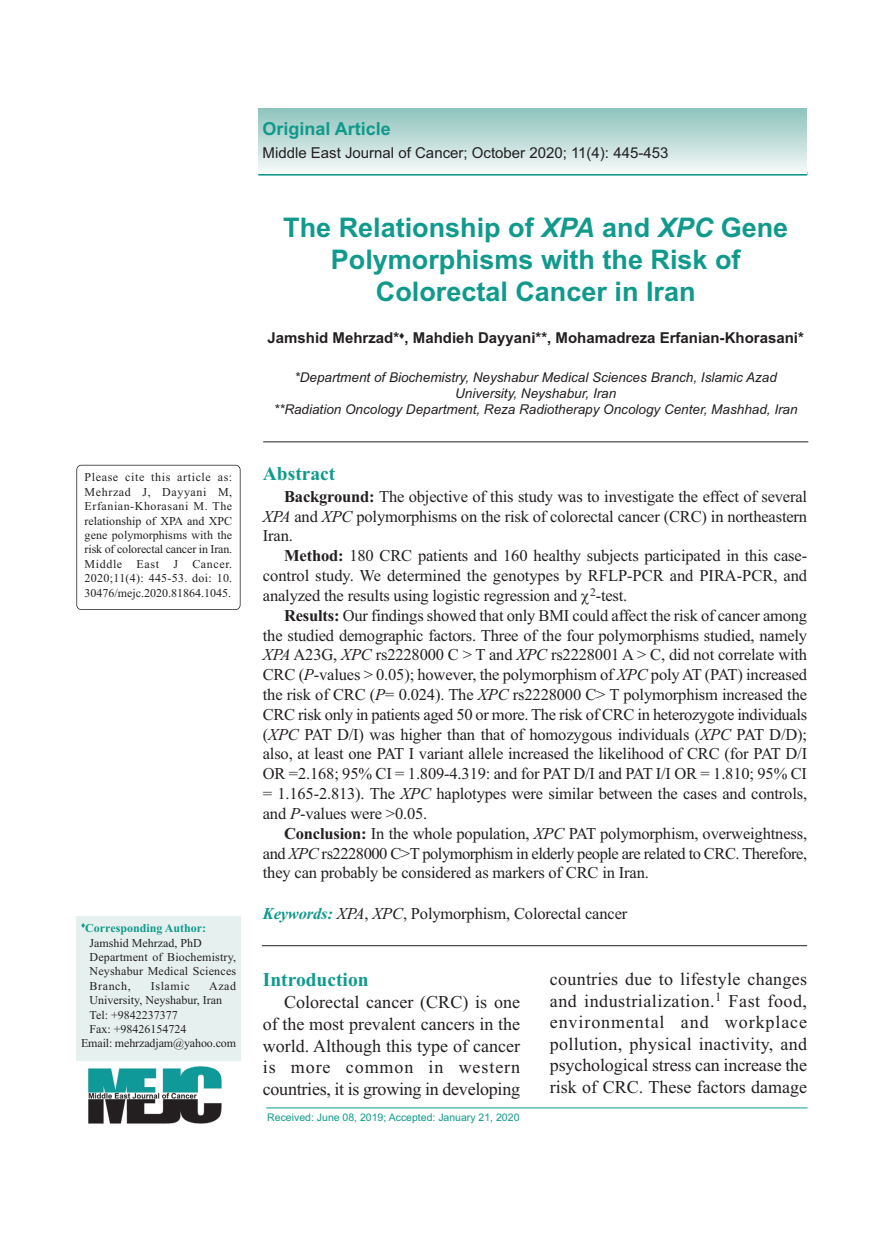
<style>
.page{position:relative;width:893px;height:1234px;background:#fff}
.page>*{position:absolute;margin:0;border:0;box-sizing:border-box;transform-origin:0 0}
.t1{font:700 27px/32.4px "Arial";color:#0f9a8c;text-align:center}
.t2{font:700 19.5px "Times New Roman";color:#0f9a8c}
.t3{font:18px/21.6px "Times New Roman";letter-spacing:-.005em;color:#231f20;text-align:justify}
.t4{font:700 18px "Arial";color:#0f9a8c}
.t5{font:16.5px/19.8px "Times New Roman";letter-spacing:-.01em;color:#231f20;text-align:justify}
.t6{font:15px "Arial";color:#231f20}
.t7{font:700 15px "Arial";color:#231f20}
.t8{font:italic 13.5px/16.2px "Arial";color:#231f20;text-align:center}
.t9{font:12px/14.4px "Times New Roman";color:#231f20;text-align:justify}
.t10{font:700 12px "Times New Roman";color:#0f9a8c}
.t11{font:12px "Times New Roman";letter-spacing:.05em;color:#231f20}
.t12{font:10.5px "Arial";color:#0f9a8c}
.s1{font-style:italic}
.s2{font-weight:700}
.s3{font-weight:700;font-style:italic;color:#0f9a8c}
</style>
<div class="page">
<img style="left:88px;top:1066px;width:133px;height:57px">
<hr style="left:266px;top:1107px;width:542px;height:1px;background:#0f9a8c">
<hr style="left:263px;top:441px;width:545px;height:1px;background:#231f20">
<hr style="left:259px;top:172px;width:548px;height:3px;background:#0f9a8c">
<div style="left:258px;top:109px;width:548px;height:65px;background:linear-gradient(to bottom,#8fc3bd,#f7faf9)"></div>
<div style="left:77px;top:916px;width:164px;height:144px;background:#e6f1ef"></div>
<div style="left:76px;top:464px;width:165px;height:146px;border:2px solid #231f20;border-radius:5px"></div>
<hr style="left:262px;top:945px;width:545px;height:1px;background:#231f20">
<p class="t9" style="left:85px;top:471px;width:149px">Please cite this article as:<br>Mehrzad J, Dayyani M, Erfanian-Khorasani M. The relationship of XPA and XPC gene polymorphisms with the risk of colorectal cancer in Iran.<br>Middle East J Cancer.<br>2020;11(4): 445-53. doi: 10.<br>30476/mejc.2020.81864.1045.</p>
<p class="t10" style="left:81px;top:923px;width:127px"><sup>♦</sup>Corresponding Author:</p>
<p class="t9" style="left:90px;top:936px;width:114px">Jamshid Mehrzad, PhD</p>
<p class="t9" style="left:90px;top:950px;width:148px">Department of Biochemistry, Neyshabur Medical Sciences Branch,</p>
<p class="t9" style="left:90px;top:979px;width:148px;text-indent:120px">Azad<br>University, Neyshabur, Iran</p>
<p class="t9" style="left:90px;top:1008px;width:90px">Tel: +9842237377</p>
<p class="t9" style="left:90px;top:1022px;width:99px">Fax: +98426154724</p>
<p class="t9" style="left:81px;top:1037px;width:157px">Email: mehrzadjam@yahoo.com</p>
<p class="t11" style="left:151px;top:981px;width:40px">Islamic</p>
<p class="t4" style="left:263px;top:122px;width:130px">Original Article</p>
<p class="t6" style="left:263px;top:147px;width:407px">Middle East Journal of Cancer; October 2020; 11(4): 445-453</p>
<p class="t6" style="left:472px;top:147px;width:101px">July 2015 6(3):</p>
<p class="t1" style="left:283px;top:213px;width:507px">The Relationship of <span class="s1">XPA</span> and <span class="s1">XPC</span> Gene<br>Polymorphisms with the Risk of<br>Colorectal Cancer in Iran</p>
<p class="t7" style="left:268px;top:332px;width:538px">Jamshid Mehrzad*<sup>♦</sup>, Mahdieh Dayyani**, Mohamadreza Erfanian-Khorasani*</p>
<p class="t8" style="left:294px;top:370px;width:484px">*Department of Biochemistry, Neyshabur Medical Sciences Branch, Islamic Azad<br>University, Neyshabur, Iran</p>
<p class="t8" style="left:274px;top:402px;width:525px">**Radiation Oncology Department, Reza Radiotherapy Oncology Center, Mashhad, Iran</p>
<p class="t2" style="left:263px;top:467px;width:74px">Abstract</p>
<p class="t5" style="left:263px;top:488px;width:546px;text-indent:21px"><span class="s2">Background:</span> The objective of this study was to investigate the effect of several <span class="s1">XPA</span> and <span class="s1">XPC</span> polymorphisms on the risk of colorectal cancer (CRC) in northeastern Iran.</p>
<p class="t5" style="left:263px;top:547px;width:546px;text-indent:21px"><span class="s2">Method:</span> 180 CRC patients and 160 healthy subjects participated in this case&shy;control study. We determined the genotypes by RFLP-PCR and PIRA-PCR, and analyzed the results using logistic regression and <sup>2</sup>-test.</p>
<p class="t5" style="left:263px;top:606px;width:546px;text-indent:21px"><span class="s2">Results:</span> Our findings showed that only BMI could affect the risk of cancer among the studied demographic factors. Three of the four polymorphisms studied, namely <span class="s1">XPA</span> A23G, <span class="s1">XPC</span> rs2228000 C &gt; T and <span class="s1">XPC</span> rs2228001 A &gt; C, did not correlate with CRC (<span class="s1">P</span>-values &gt; 0.05); however, the polymorphism of <span class="s1">XPC</span> poly AT (PAT) increased the risk of CRC (<span class="s1">P</span>= 0.024). The <span class="s1">XPC</span> rs2228000 C&gt; T polymorphism increased the CRC risk only in patients aged 50 or more. The risk of CRC in heterozygote individuals (<span class="s1">XPC</span> PAT D/I) was higher than that of homozygous individuals (<span class="s1">XPC</span> PAT D/D); also, at least one PAT I variant allele increased the likelihood of CRC (for PAT D/I OR =2.168; 95% CI = 1.809-4.319: and for PAT D/I and PAT I/I OR = 1.810; 95% CI = 1.165-2.813). The <span class="s1">XPC</span> haplotypes were similar between the cases and controls, and <span class="s1">P</span>-values were &gt;0.05.</p>
<p class="t5" style="left:263px;top:824px;width:546px;text-indent:21px"><span class="s2">Conclusion:</span> In the whole population, <span class="s1">XPC</span> PAT polymorphism, overweightness, and <span class="s1">XPC</span> rs2228000 C&gt;T polymorphism in elderly people are related to CRC. Therefore, they can probably be considered as markers of CRC in Iran.</p>
<p class="t5" style="left:263px;top:904px;width:366px"><span class="s3">Keywords:</span> <span class="s1">XPA</span>, <span class="s1">XPC</span>, Polymorphism, Colorectal cancer</p>
<p class="t2" style="left:263px;top:972px;width:107px">Introduction</p>
<p class="t3" style="left:263px;top:993px;width:259px;text-indent:21px">Colorectal cancer (CRC) is one of the most prevalent cancers in the world. Although this type of cancer is more common in western countries, it is growing in developing</p>
<p class="t12" style="left:267px;top:1113px;width:254px">Received: June 08, 2019; Accepted: January 21, 2020</p>
<p class="t3" style="left:550px;top:969px;width:259px">countries due to lifestyle changes and industrialization.<sup>1</sup> Fast food, environmental and workplace pollution, physical inactivity, and psychological stress can increase the risk of CRC. These factors damage</p>
</div>
